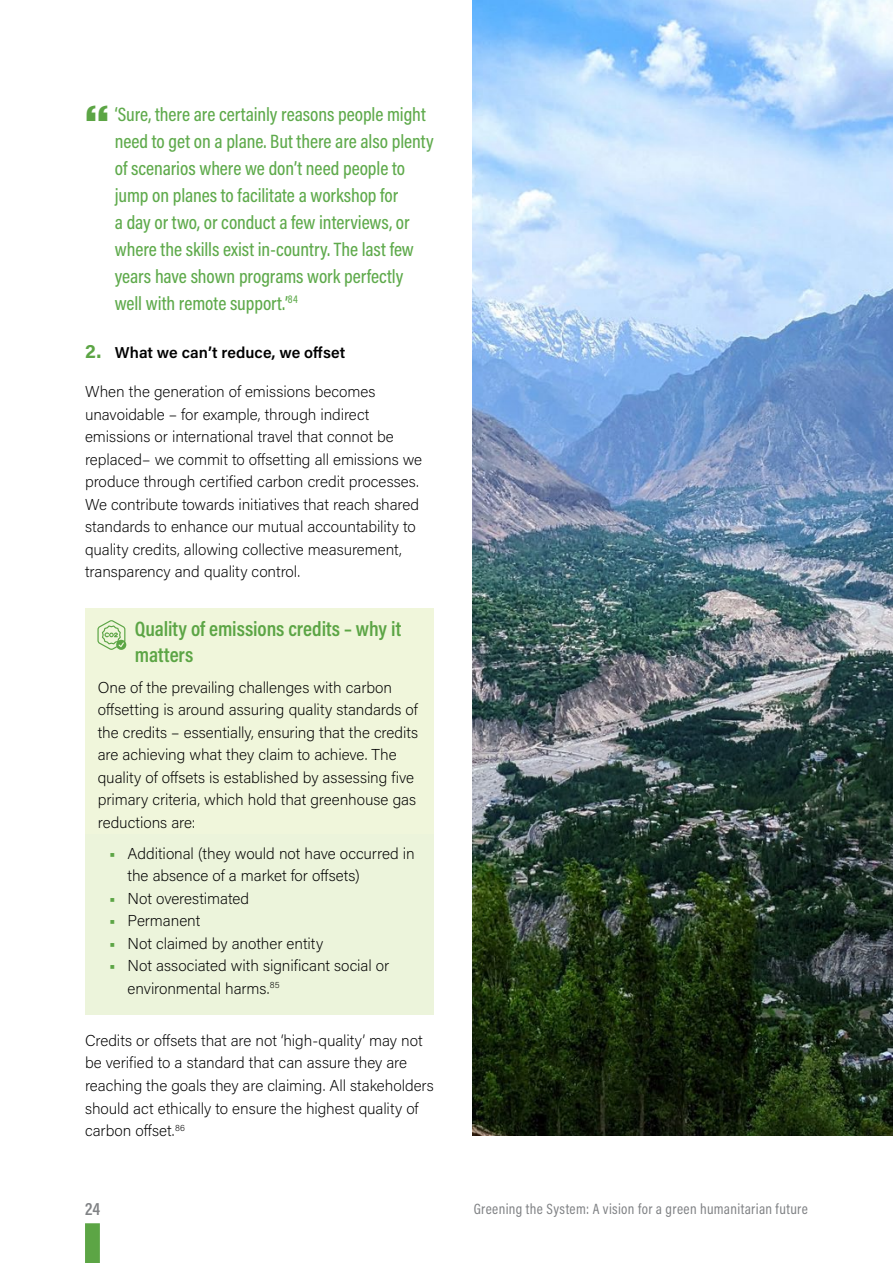
<style>
.page{position:relative;width:893px;height:1263px;background:#fff}
.page>*{position:absolute;margin:0;border:0;box-sizing:border-box;transform-origin:0 0}
.t1{font:600 21px/25.2px "Acumin Pro Cond";letter-spacing:-.005em;color:#5ca545}
.t2{font:500 19.5px/27px "Acumin Pro Cond";letter-spacing:-.005em;color:#5faa4c}
.t3{font:600 18px "Acumin Pro Cond";color:#808285}
.t4{font:200 15.75px/22.5px "Acumin Pro";letter-spacing:-.005em;color:#000}
.t5{font:600 15.75px "Acumin Pro";color:#000}
.t6{font:15px "Acumin Pro Cond";letter-spacing:.025em;color:#808285}
.s1{font-weight:700;font-size:19.5px;color:#5ca545}
.s2{font-weight:700;color:#5ca545}
</style>
<div class="page">
<div style="left:85px;top:1223px;width:15px;height:40px;background:#5ca545"></div>
<div style="left:85px;top:608px;width:349px;height:76px;background:#f0f6db"></div>
<div style="left:85px;top:668px;width:349px;height:181px;background:#f0f6db"></div>
<div style="left:85px;top:834px;width:349px;height:68px;background:#ecf4db"></div>
<div style="left:85px;top:902px;width:349px;height:45px;background:#ecf4db"></div>
<div style="left:85px;top:947px;width:349px;height:68px;background:#ecf4db"></div>
<svg style="left:97px;top:620px;width:29px;height:30px"></svg>
<img style="left:472px;top:0;width:421px;height:1135px">
<p class="t2" style="left:115px;top:100px;width:320px">‘Sure, there are certainly reasons people might need to get on a plane. But there are also plenty of scenarios where we don’t need people to jump on planes to facilitate a workshop for<br>a day or two, or conduct a few interviews, or where the skills exist in-country. The last few years have shown programs work perfectly well with remote support.’<sup>84</sup></p>
<p class="t5" style="left:85px;top:341px;width:262px"><span class="s1">2.</span> What we can’t reduce, we offset</p>
<p class="t4" style="left:85px;top:380px;width:339px">When the generation of emissions becomes unavoidable – for example, through indirect emissions or international travel that connot be replaced– we commit to offsetting all emissions we produce through certified carbon credit processes.<br>We contribute towards initiatives that reach shared standards to enhance our mutual accountability to quality credits, allowing collective measurement, transparency and quality control.</p>
<h1 class="t1" style="left:135px;top:616px;width:268px">Quality of emissions credits – why it matters</h1>
<p class="t4" style="left:98px;top:675px;width:322px">One of the prevailing challenges with carbon offsetting is around assuring quality standards of the credits – essentially, ensuring that the credits are achieving what they claim to achieve. The quality of offsets is established by assessing five primary criteria, which hold that greenhouse gas reductions are:</p>
<p class="t4" style="left:128px;top:841px;width:289px;text-indent:-18px"><span class="s2">•</span> Additional (they would not have occurred in the absence of a market for offsets)</p>
<p class="t4" style="left:109px;top:886px;width:142px"><span class="s2">•</span> Not overestimated</p>
<p class="t4" style="left:109px;top:909px;width:93px"><span class="s2">•</span> Permanent</p>
<p class="t4" style="left:109px;top:931px;width:216px"><span class="s2">•</span> Not claimed by another entity</p>
<p class="t4" style="left:128px;top:954px;width:263px;text-indent:-18px"><span class="s2">•</span> Not associated with significant social or environmental harms.<sup>85</sup></p>
<p class="t4" style="left:85px;top:1029px;width:350px">Credits or offsets that are not ‘high-quality’ may not be verified to a standard that can assure they are reaching the goals they are claiming. All stakeholders should act ethically to ensure the highest quality of carbon offset.<sup>86</sup></p>
<p class="t3" style="left:85px;top:1197px;width:17px">24</p>
<p class="t6" style="left:474px;top:1199px;width:336px">Greening the System: A vision for a green humanitarian future</p>
</div>
